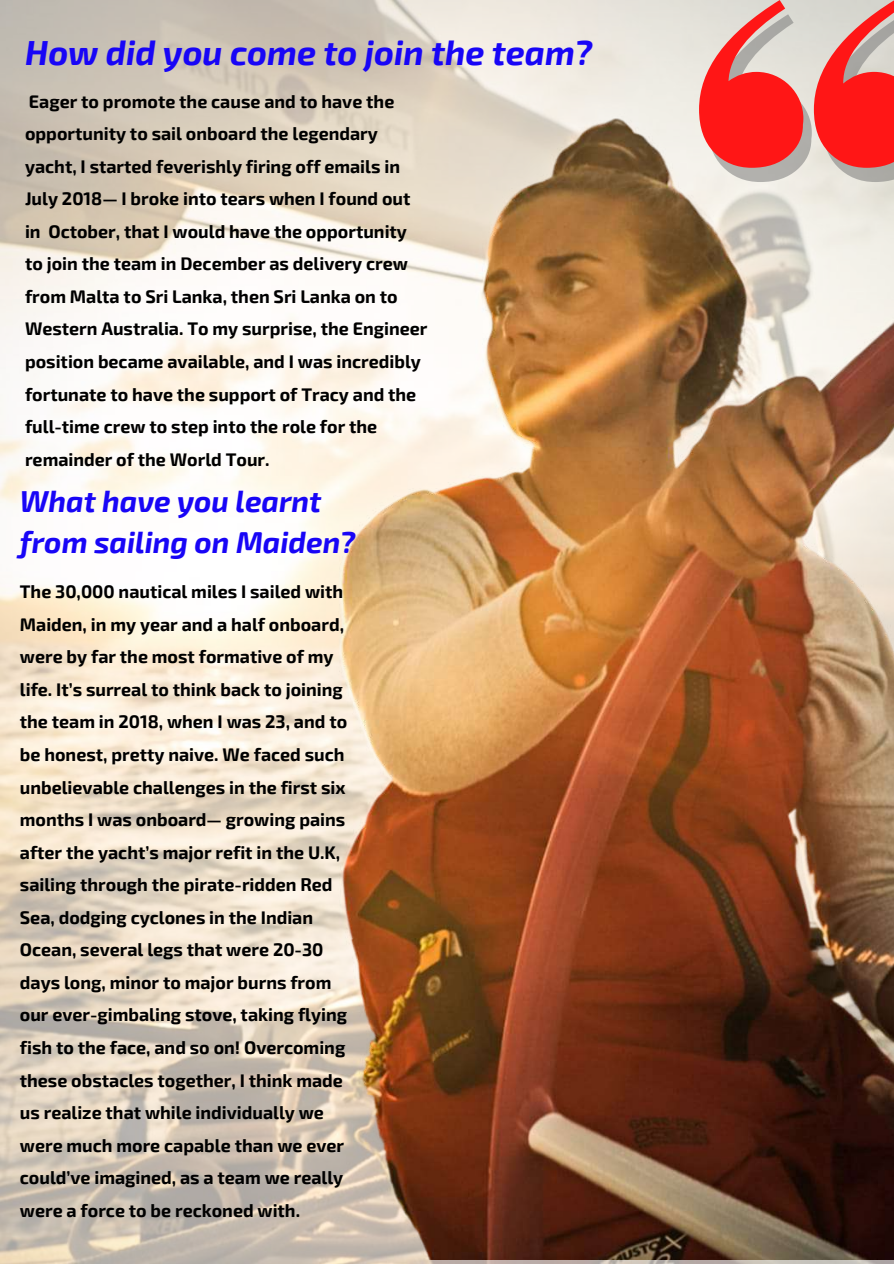
<style>
.page{position:relative;width:894px;height:1264px;background:#fff}
.page>*{position:absolute;margin:0;border:0;box-sizing:border-box;transform-origin:0 0}
.t1{font:italic 700 34.05px "Exo 2";color:#1805f6}
.t2{font:italic 700 29.55px/41.1px "Exo 2";color:#1805f6}
.t3{font:700 17.85px/32.5px "Exo 2";color:#000}
</style>
<div class="page">
<img style="left:0;top:0;width:893px;height:1263px">
<img style="left:0;top:98px;width:893px;height:1161px">
<svg style="left:698px;top:0;width:195px;height:182px;background:#e97672"></svg>
<h1 class="t1" style="left:25px;top:31px;width:568px">How did you come to join the team?</h1>
<p class="t3" style="left:25px;top:84px;width:403px">Eager to promote the cause and to have the opportunity to sail onboard the legendary yacht, I started feverishly firing off emails in July 2018— I broke into tears when I found out in October, that I would have the opportunity to join the team in December as delivery crew from Malta to Sri Lanka, then Sri Lanka on to Western Australia. To my surprise, the Engineer position became available, and I was incredibly fortunate to have the support of Tracy and the full-time crew to step into the role for the remainder of the World Tour.</p>
<h2 class="t2" style="left:20px;top:479px;width:337px">What have you learnt from sailing on Maiden?</h2>
<p class="t3" style="left:20px;top:574px;width:329px">The 30,000 nautical miles I sailed with Maiden, in my year and a half onboard, were by far the most formative of my life. It’s surreal to think back to joining the team in 2018, when I was 23, and to be honest, pretty naive. We faced such unbelievable challenges in the first six months I was onboard— growing pains after the yacht’s major refit in the U.K, sailing through the pirate-ridden Red Sea, dodging cyclones in the Indian Ocean, several legs that were 20-30 days long, minor to major burns from our ever-gimbaling stove, taking flying fish to the face, and so on! Overcoming these obstacles together, I think made us realize that while individually we were much more capable than we ever could’ve imagined, as a team we really were a force to be reckoned with.</p>
</div>
